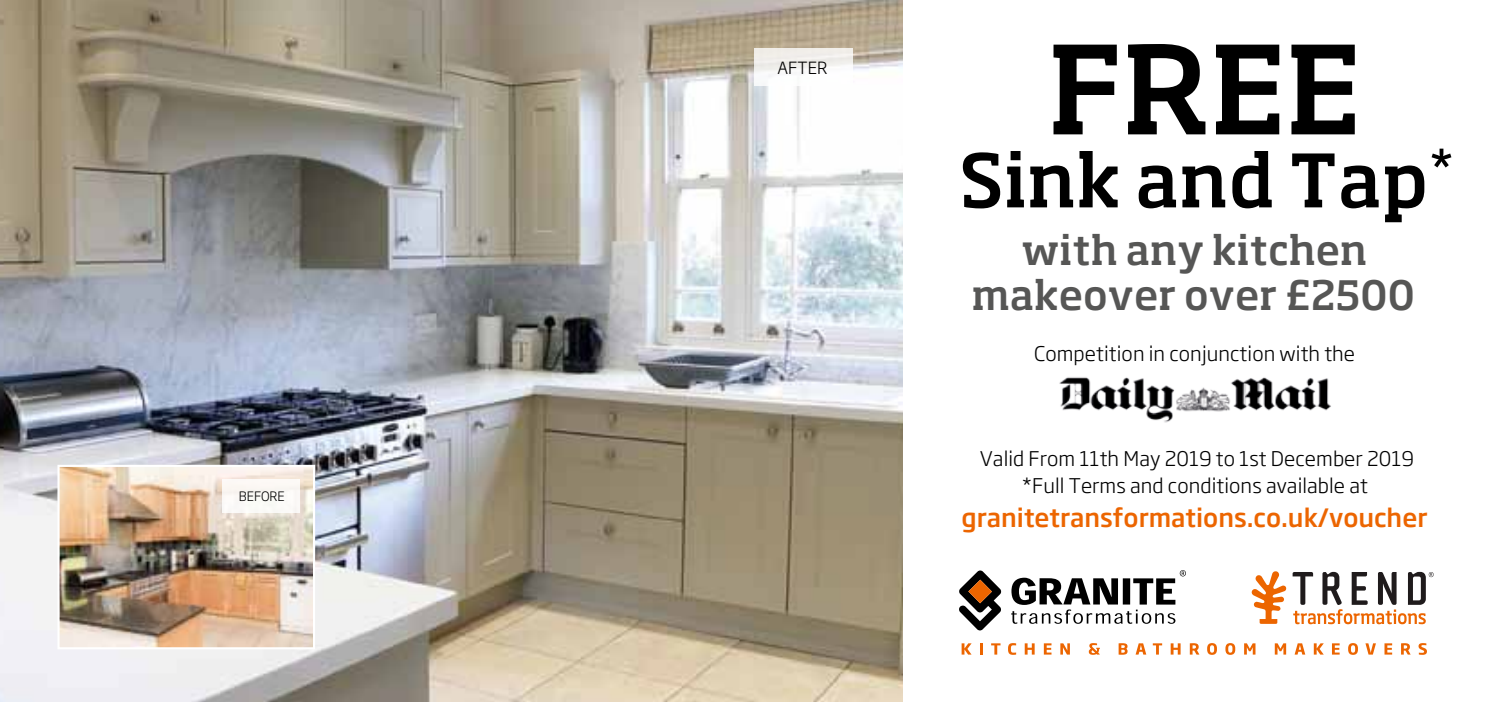
<style>
.page{position:relative;width:1489px;height:702px;background:#fff}
.page>*{position:absolute;margin:0;border:0;box-sizing:border-box;transform-origin:0 0}
.t1{font:500 120.75px "Soho Std";color:#000}
.t2{font:500 72.5px "Soho Std";color:#000}
.t3{font:500 40px/45px "Soho Std";color:#565655;text-align:center}
.t4{font:500 25px "Soho Gothic Pro";color:#ec6500}
.t5{font:300 20px/27.5px "Soho Gothic Pro";letter-spacing:.005em;color:#000;text-align:center}
.t6{font:300 16.5px "Soho Gothic Pro";color:#000}
.t7{font:300 12.75px "Soho Gothic Pro";color:#000}
</style>
<div class="page">
<img style="left:0;top:0;width:902px;height:702px">
<img style="left:1059px;top:377px;width:272px;height:46px">
<svg style="left:1011px;top:570px;width:174px;height:53px"></svg>
<svg style="left:959px;top:570px;width:42px;height:60px"></svg>
<svg style="left:1251px;top:571px;width:35px;height:53px"></svg>
<svg style="left:1292px;top:572px;width:141px;height:52px"></svg>
<svg style="left:961px;top:643px;width:10px;height:11px"></svg>
<svg style="left:980px;top:643px;width:2px;height:11px"></svg>
<svg style="left:991px;top:643px;width:9px;height:11px"></svg>
<svg style="left:1008px;top:643px;width:8px;height:11px"></svg>
<svg style="left:1024px;top:643px;width:10px;height:11px"></svg>
<svg style="left:1043px;top:643px;width:8px;height:11px"></svg>
<svg style="left:1060px;top:643px;width:9px;height:11px"></svg>
<svg style="left:1088px;top:643px;width:11px;height:11px"></svg>
<svg style="left:1118px;top:643px;width:9px;height:11px"></svg>
<svg style="left:1135px;top:643px;width:11px;height:11px"></svg>
<svg style="left:1152px;top:643px;width:10px;height:11px"></svg>
<svg style="left:1170px;top:643px;width:10px;height:11px"></svg>
<svg style="left:1189px;top:643px;width:10px;height:11px"></svg>
<svg style="left:1207px;top:643px;width:9px;height:11px"></svg>
<svg style="left:1225px;top:643px;width:10px;height:11px"></svg>
<svg style="left:1244px;top:643px;width:11px;height:11px"></svg>
<svg style="left:1274px;top:643px;width:11px;height:11px"></svg>
<svg style="left:1294px;top:643px;width:11px;height:11px"></svg>
<svg style="left:1313px;top:643px;width:10px;height:11px"></svg>
<svg style="left:1332px;top:643px;width:7px;height:11px"></svg>
<svg style="left:1348px;top:643px;width:9px;height:11px"></svg>
<svg style="left:1365px;top:643px;width:10px;height:11px"></svg>
<svg style="left:1384px;top:643px;width:7px;height:11px"></svg>
<svg style="left:1401px;top:643px;width:9px;height:11px"></svg>
<svg style="left:1418px;top:643px;width:8px;height:11px"></svg>
<div style="left:754px;top:48px;width:98px;height:38px;background:linear-gradient(to bottom,#ece9e4,#feffff)"></div>
<img style="left:60px;top:468px;width:252px;height:178px">
<div style="left:222px;top:479px;width:77px;height:33px;background:#fbf9f6"></div>
<div style="left:57px;top:465px;width:258px;height:184px;border:2px solid #fff"></div>
<p class="t7" style="left:239px;top:486px;width:47px">BEFORE</p>
<p class="t6" style="left:777px;top:55px;width:51px">AFTER</p>
<h1 class="t1" style="left:1047px;top:12px;width:315px">FREE</h1>
<h2 class="t2" style="left:959px;top:134px;width:497px">Sink and Tap<sup>*</sup></h2>
<h3 class="t3" style="left:971px;top:227px;width:444px">with any kitchen makeover over £2500</h3>
<p class="t5" style="left:1034px;top:338px;width:322px">Competition in conjunction with the</p>
<p class="t5" style="left:979px;top:443px;width:436px">Valid From 11th May 2019 to 1st December 2019 *Full Terms and conditions available at</p>
<p class="t4" style="left:961px;top:498px;width:467px">granitetransformations.co.uk/voucher</p>
</div>
